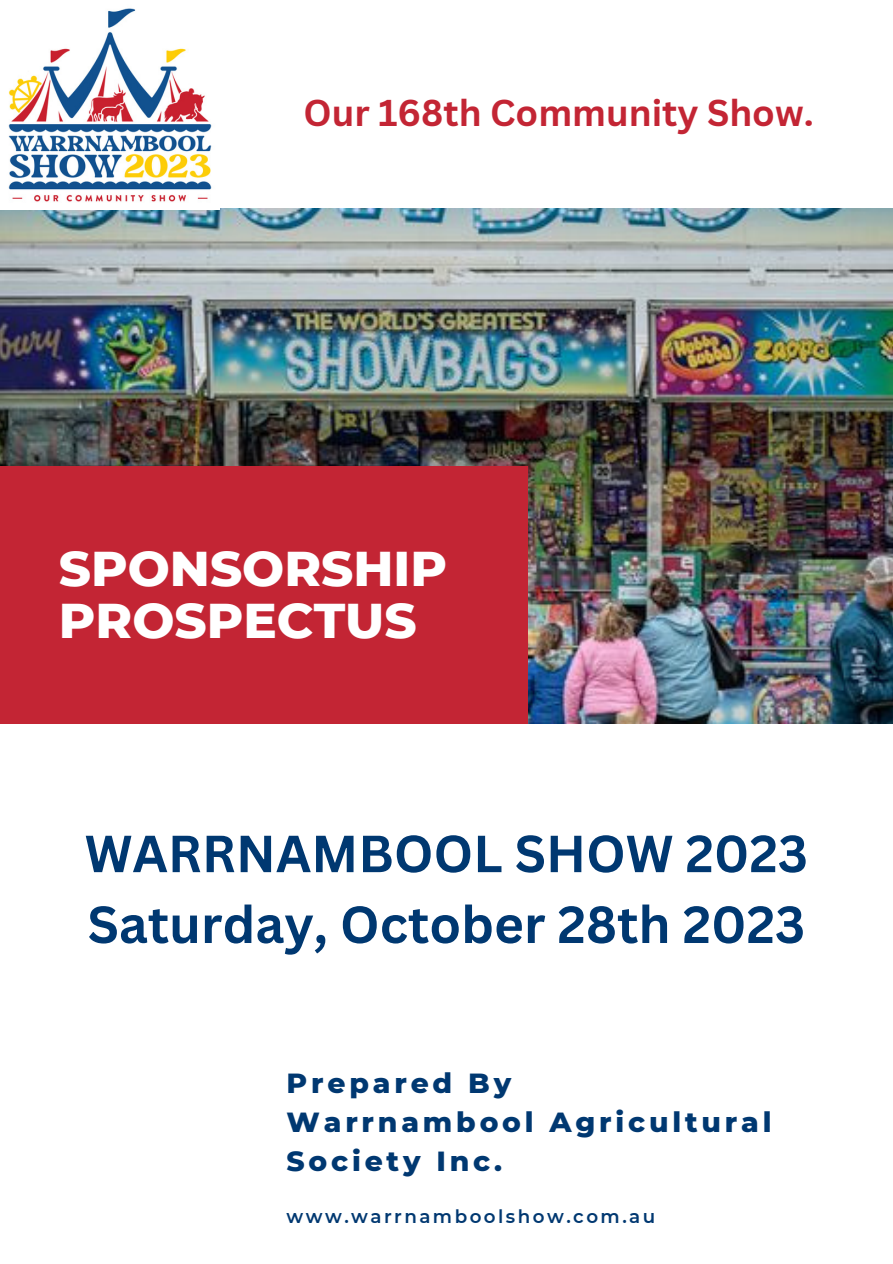
<style>
.page{position:relative;width:893px;height:1264px;background:#fff}
.page>*{position:absolute;margin:0;border:0;box-sizing:border-box;transform-origin:0 0}
.t1{font:700 51px/70.8px "Canva Sans";color:#003871}
.t2{font:800 49.8px/51.8px "Montserrat";color:#fff}
.t3{font:700 36.3px "Canva Sans";color:#c32534}
.t4{font:800 28.2px/39.3px "Montserrat";letter-spacing:.135em;color:#003871}
.t5{font:600 18.3px "Montserrat";letter-spacing:.135em;color:#003871}
</style>
<div class="page">
<img style="left:0;top:209px;width:892px;height:514px">
<div style="left:0;top:466px;width:527px;height:257px;background:#c32534"></div>
<img style="left:8px;top:8px;width:204px;height:194px">
<p class="t3" style="left:303px;top:87px;width:511px">Our 168th Community Show.</p>
<h2 class="t2" style="left:59px;top:542px;width:390px">SPONSORSHIP<br>PROSPECTUS</h2>
<h1 class="t1" style="left:85px;top:817px;width:724px">WARRNAMBOOL SHOW 2023<br>Saturday, October 28th 2023</h1>
<p class="t4" style="left:286px;top:1062px;width:486px">Prepared By<br>Warrnambool Agricultural<br>Society Inc.</p>
<p class="t5" style="left:286px;top:1205px;width:370px">www.warrnamboolshow.com.au</p>
</div>
